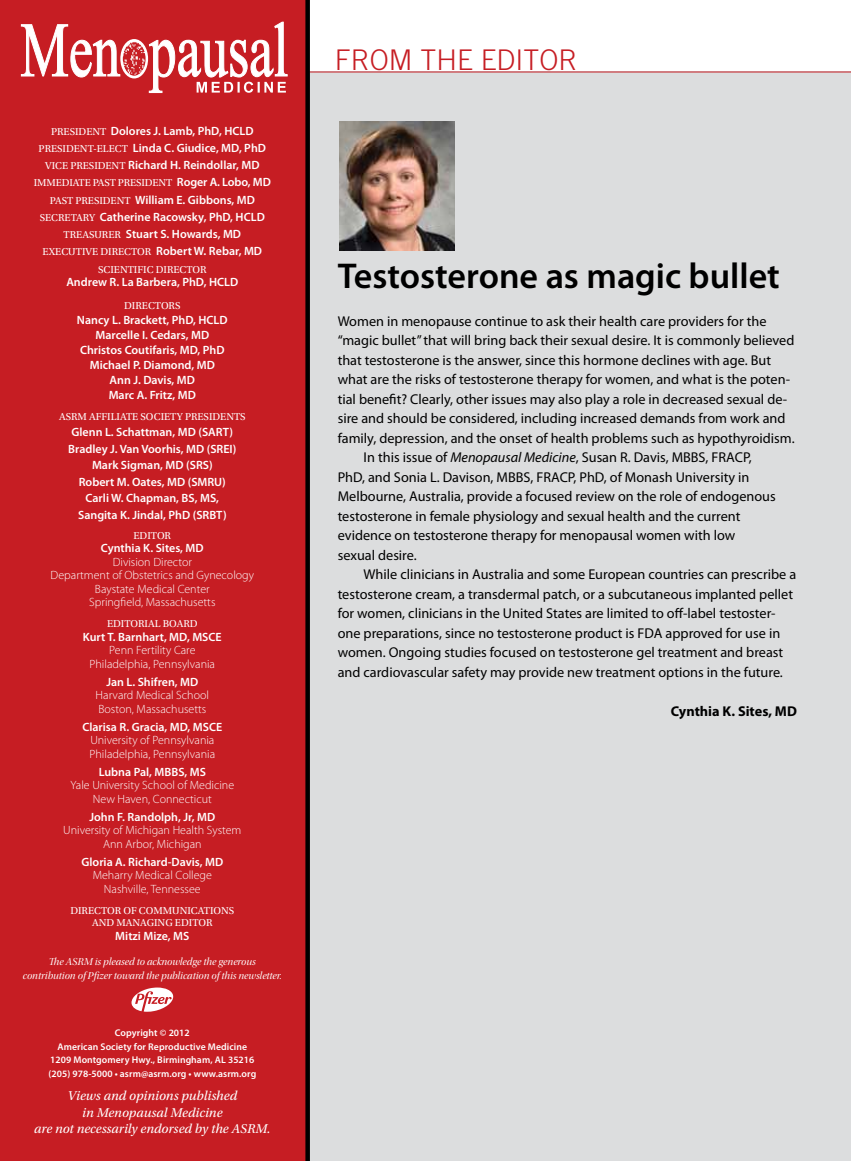
<style>
.page{position:relative;width:851px;height:1161px;background:#fff}
.page>*{position:absolute;margin:0;border:0;box-sizing:border-box;transform-origin:0 0}
.t1{font:600 36px "Myriad Pro";color:#000}
.t2{font:300 28.5px "Trade Gothic LT Std";color:#c61d23}
.t3{font:14.25px "Myriad Pro";color:#000}
.t4{font:700 14.25px "Myriad Pro";color:#000}
.t5{font:italic 13.5px/16.5px "Utopia Std";color:#fff;text-align:center}
.t6{font:600 12px/15px "Myriad Pro";color:#fff;text-align:center}
.t7{font:300 12px/13.5px "Myriad Pro";color:#fff;text-align:center}
.t8{font:10.5px/17.2px "Utopia Std";color:#fff;text-align:center}
.t9{font:10.5px/13.8px "Utopia Std Disp It";color:#fff;text-align:center}
.t10{font:600 9.75px/13.5px "Myriad Pro";letter-spacing:.005em;color:#fff;text-align:center}
.s1{font-family:"Utopia Std";font-weight:400;font-size:10.5px}
.s2{font-family:"Myriad Pro";font-weight:600;font-size:12px}
.s3{font-style:italic}
</style>
<div class="page">
<div style="left:0;top:0;width:308px;height:1161px;background:#c61d23"></div>
<div style="left:307px;top:71px;width:543px;height:1090px;background:#dcddde"></div>
<svg style="left:21px;top:22px;width:266px;height:71px"></svg>
<img style="left:339px;top:122px;width:115px;height:128px">
<hr style="left:309px;top:72px;width:541px;height:1px;background:#c61d23">
<svg style="left:131px;top:988px;width:42px;height:24px"></svg>
<div style="left:305px;top:0;width:5px;height:1161px;background:#000"></div>
<p class="t6" style="left:39px;top:122px;width:229px;line-height:17.2px"><span class="s1">PRESIDENT</span> Dolores J. Lamb, PhD, HCLD<br><span class="s1">PRESIDENT-ELECT</span> Linda C. Giudice, MD, PhD<br><span class="s1">VICE PRESIDENT</span> Richard H. Reindollar, MD</p>
<p class="t8" style="left:34px;top:175px;width:239px">IMMEDIATE PAST PRESIDENT <span class="s2">Roger A. Lobo, MD</span></p>
<p class="t6" style="left:40px;top:191px;width:226px;line-height:17.2px"><span class="s1">PAST PRESIDENT</span> William E. Gibbons, MD<br><span class="s1">SECRETARY</span> Catherine Racowsky, PhD, HCLD<br><span class="s1">TREASURER</span> Stuart S. Howards, MD</p>
<p class="t8" style="left:43px;top:244px;width:221px">EXECUTIVE DIRECTOR <span class="s2">Robert W. Rebar, MD<br></span>SCIENTIFIC DIRECTOR</p>
<p class="t6" style="left:66px;top:274px;width:173px">Andrew R. La Barbera, PhD, HCLD</p>
<p class="t8" style="left:124px;top:298px;width:58px">DIRECTORS</p>
<p class="t6" style="left:77px;top:313px;width:152px">Nancy L. Brackett, PhD, HCLD<br>Marcelle I. Cedars, MD<br>Christos Coutifaris, MD, PhD<br>Michael P. Diamond, MD<br>Ann J. Davis, MD<br>Marc A. Fritz, MD</p>
<p class="t8" style="left:59px;top:408px;width:188px">ASRM AFFILIATE SOCIETY PRESIDENTS</p>
<p class="t6" style="left:68px;top:424px;width:170px;line-height:16.5px">Glenn L. Schattman, MD (SART)<br>Bradley J. Van Voorhis, MD (SREI)<br>Mark Sigman, MD (SRS)<br>Robert M. Oates, MD (SMRU)<br>Carli W. Chapman, BS, MS,<br>Sangita K. Jindal, PhD (SRBT)</p>
<p class="t8" style="left:134px;top:527px;width:39px">EDITOR</p>
<p class="t6" style="left:101px;top:541px;width:104px">Cynthia K. Sites, MD</p>
<p class="t7" style="left:51px;top:555px;width:205px">Division Director<br>Department of Obstetrics and Gynecology<br>Baystate Medical Center<br>Springfield, Massachusetts</p>
<p class="t8" style="left:107px;top:616px;width:92px">EDITORIAL BOARD</p>
<p class="t6" style="left:83px;top:629px;width:139px">Kurt T. Barnhart, MD, MSCE</p>
<p class="t7" style="left:90px;top:644px;width:127px">Penn Fertility Care<br>Philadelphia, Pennsylvania</p>
<p class="t6" style="left:106px;top:674px;width:93px">Jan L. Shifren, MD</p>
<p class="t7" style="left:96px;top:689px;width:115px;text-align:left">Harvard Medical School<br>Boston, Massachusetts</p>
<p class="t6" style="left:82px;top:719px;width:140px">Clarisa R. Gracia, MD, MSCE</p>
<p class="t7" style="left:90px;top:734px;width:127px;text-align:left">University of Pennsylvania<br>Philadelphia, Pennsylvania</p>
<p class="t6" style="left:99px;top:764px;width:109px">Lubna Pal, MBBS, MS</p>
<p class="t7" style="left:70px;top:779px;width:165px">Yale University School of Medicine<br>New Haven, Connecticut</p>
<p class="t6" style="left:89px;top:809px;width:127px">John F. Randolph, Jr, MD</p>
<p class="t7" style="left:63px;top:824px;width:180px">University of Michigan Health System<br>Ann Arbor, Michigan</p>
<p class="t6" style="left:81px;top:854px;width:143px">Gloria A. Richard-Davis, MD</p>
<p class="t7" style="left:93px;top:869px;width:121px">Meharry Medical College<br>Nashville, Tennessee</p>
<p class="t8" style="left:70px;top:905px;width:165px;line-height:12px">DIRECTOR OF COMMUNICATIONS<br>AND MANAGING EDITOR</p>
<p class="t6" style="left:115px;top:928px;width:76px">Mitzi Mize, MS</p>
<p class="t9" style="left:23px;top:955px;width:260px">The ASRM is pleased to acknowledge the generous contribution of Pfizer toward the publication of this newsletter.</p>
<p class="t10" style="left:48px;top:1026px;width:209px">Copyright © 2012<br>American Society for Reproductive Medicine 1209 Montgomery Hwy., Birmingham, AL 35216 (205) 978-5000 • asrm@asrm.org • www.asrm.org</p>
<p class="t5" style="left:34px;top:1088px;width:238px">Views and opinions published<br>in Menopausal Medicine<br>are not necessarily endorsed by the ASRM.</p>
<h2 class="t2" style="left:335px;top:43px;width:244px">FROM THE EDITOR</h2>
<h1 class="t1" style="left:338px;top:253px;width:444px">Testosterone as magic bullet</h1>
<p class="t3" style="left:338px;top:312px;width:430px">Women in menopause continue to ask their health care providers for the</p>
<p class="t3" style="left:338px;top:332px;width:458px">“magic bullet” that will bring back their sexual desire. It is commonly believed</p>
<p class="t3" style="left:338px;top:351px;width:435px">that testosterone is the answer, since this hormone declines with age. But</p>
<p class="t3" style="left:338px;top:371px;width:454px">what are the risks of testosterone therapy for women, and what is the poten-</p>
<p class="t3" style="left:338px;top:390px;width:451px">tial benefit? Clearly, other issues may also play a role in decreased sexual de-</p>
<p class="t3" style="left:338px;top:410px;width:449px">sire and should be considered, including increased demands from work and</p>
<p class="t3" style="left:338px;top:429px;width:458px">family, depression, and the onset of health problems such as hypothyroidism.</p>
<p class="t3" style="left:363px;top:449px;width:389px">I n this issue of <span class="s3">Menopausal Medicine</span>, Susan R. Davis, MBBS, FRACP,</p>
<p class="t3" style="left:338px;top:468px;width:413px">PhD, and Sonia L. Davison, MBBS, FRACP, PhD, of Monash University in</p>
<p class="t3" style="left:338px;top:488px;width:439px">Melbourne, Australia, provide a focused review on the role of endogenous</p>
<p class="t3" style="left:338px;top:507px;width:404px">testosterone in female physiology and sexual health and the current</p>
<p class="t3" style="left:338px;top:527px;width:399px">evidence on testosterone therapy for menopausal women with low</p>
<p class="t3" style="left:338px;top:546px;width:81px">sexual desire.</p>
<p class="t3" style="left:363px;top:566px;width:434px">While clinicians in Australia and some European countries can prescribe a</p>
<p class="t3" style="left:338px;top:585px;width:457px">testosterone cream, a transdermal patch, or a subcutaneous implanted pellet</p>
<p class="t3" style="left:338px;top:605px;width:439px">for women, clinicians in the United States are limited to off-label testoster-</p>
<p class="t3" style="left:338px;top:624px;width:444px">one preparations, since no testosterone product is FDA approved for use in</p>
<p class="t3" style="left:338px;top:644px;width:447px">women. Ongoing studies focused on testosterone gel treatment and breast</p>
<p class="t3" style="left:338px;top:663px;width:446px">and cardiovascular safety may provide new treatment options in the future.</p>
<p class="t4" style="left:671px;top:702px;width:127px">Cynthia K. Sites, MD</p>
</div>
